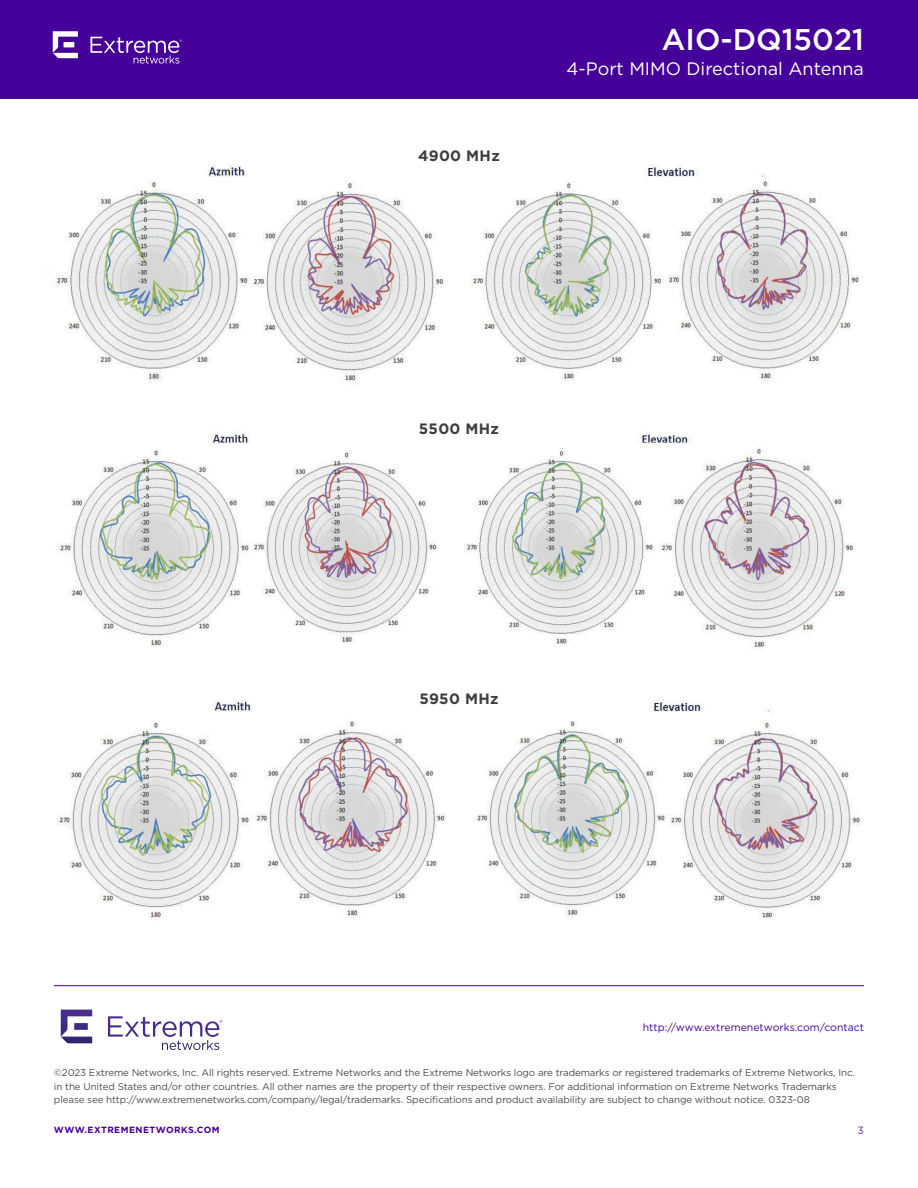
<style>
.page{position:relative;width:918px;height:1188px;background:#fff}
.page>*{position:absolute;margin:0;border:0;box-sizing:border-box;transform-origin:0 0}
.Tech_Specs_-_Bullet{font:500 30px "Gotham";color:#fff}
.Tech_Specs_-_Bullet-2{font:18px "Gotham";color:#fff}
.H3-Specs{font:700 15px "Gotham";letter-spacing:.02em;color:#3e3e3f}
.t1{font:10.5px "Gotham";color:#409}
.t2{font:10.5px "Gotham";color:#6026a8}
.t3{font:9.75px/13.5px "Gotham";letter-spacing:-.01em;color:#4b4c4d}
.t4{font:700 9px "Gotham";letter-spacing:.05em;color:#409}
</style>
<div class="page">
<hr style="left:54px;top:985px;width:810px;height:1px;background:#409">
<svg style="left:108px;top:1016px;width:115px;height:34px"></svg>
<svg style="left:61px;top:1010px;width:31px;height:33px"></svg>
<div style="left:0;top:0;width:918px;height:99px;background:#409"></div>
<svg style="left:90px;top:37px;width:92px;height:27px"></svg>
<svg style="left:53px;top:31px;width:25px;height:27px"></svg>
<img style="left:52px;top:164px;width:807px;height:217px">
<img style="left:59px;top:431px;width:795px;height:218px">
<img style="left:57px;top:699px;width:804px;height:220px">
<p class="H3-Specs" style="left:418px;top:147px;width:83px">4900 MHz</p>
<p class="Tech_Specs_-_Bullet" style="left:662px;top:20px;width:204px">AIO-DQ15021</p>
<p class="Tech_Specs_-_Bullet-2" style="left:566px;top:57px;width:299px">4-Port MIMO Directional Antenna</p>
<p class="H3-Specs" style="left:419px;top:420px;width:82px">5500 MHz</p>
<p class="H3-Specs" style="left:419px;top:690px;width:81px">5950 MHz</p>
<p class="t1" style="left:643px;top:1021px;width:223px">http://www.extremenetworks.com/contact</p>
<p class="t3" style="left:54px;top:1066px;width:802px">©2023 Extreme Networks, Inc. All rights reserved. Extreme Networks and the Extreme Networks logo are trademarks or registered trademarks of Extreme Networks, Inc. in the United States and/or other countries. All other names are the property of their respective owners. For additional information on Extreme Networks Trademarks please see http://www.extremenetworks.com/company/legal/trademarks. Specifications and product availability are subject to change without notice. 0323-08</p>
<p class="t4" style="left:54px;top:1124px;width:167px">WWW.EXTREMENETWORKS.COM</p>
<p class="t2" style="left:858px;top:1124px;width:8px">3</p>
</div>
